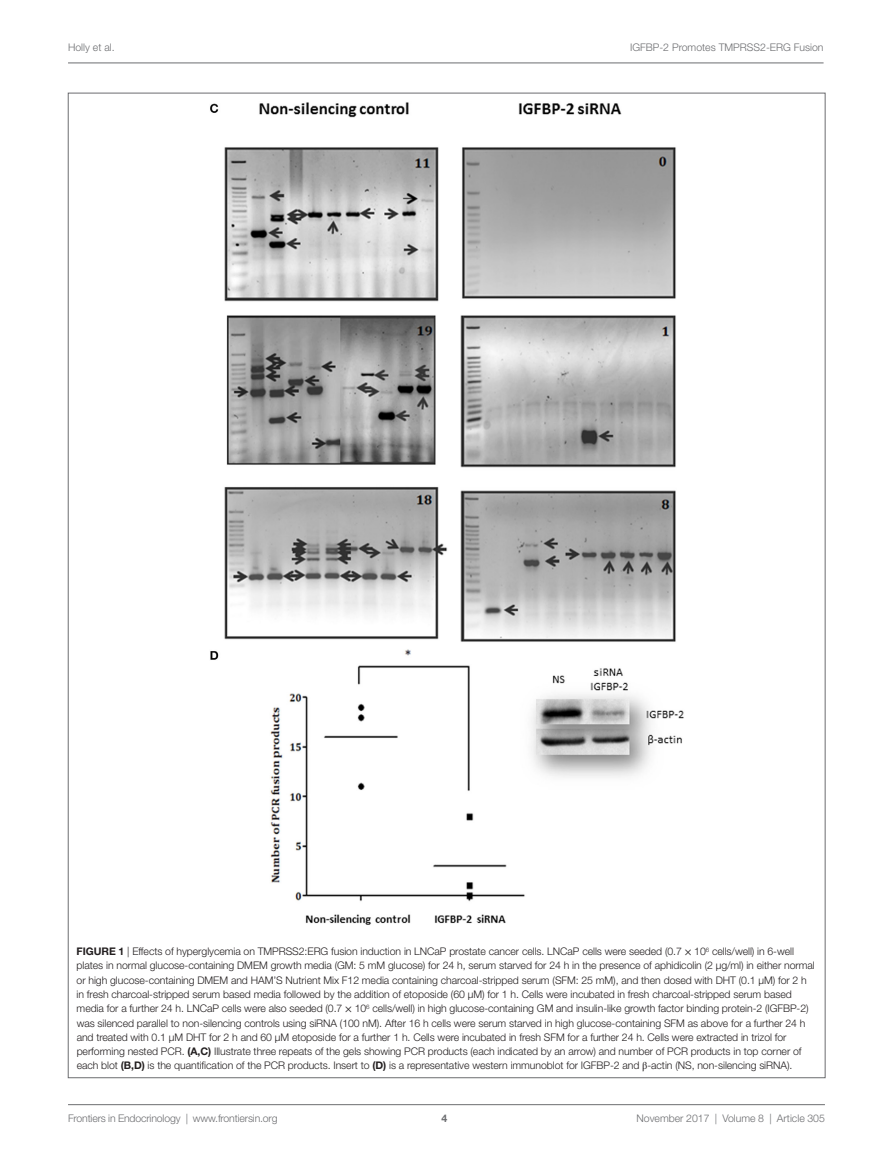
<style>
.page{position:relative;width:893px;height:1170px;background:#fff}
.page>*{position:absolute;margin:0;border:0;box-sizing:border-box;transform-origin:0 0}
.t1{font:300 10.5px/14.2px "Helvetica Neue LT Std";letter-spacing:-.005em;color:#231f20}
.t2{font:300 10.5px "Helvetica Neue LT Std";color:#6c6d70}
.t3{font:700 10.5px "Helvetica Neue LT Std";color:#6c6d70}
.s1{font-weight:700}
.s2{font-family:"STIX General";font-weight:400}
</style>
<div class="page">
<img style="left:210px;top:102px;width:474px;height:823px">
<hr style="left:68px;top:63px;width:756px;height:1px;background:#6c6d70">
<hr style="left:68px;top:1104px;width:757px;height:1px;background:#6c6d70">
<p class="t2" style="left:68px;top:41px;width:48px">Holly et al.</p>
<p class="t2" style="left:630px;top:41px;width:195px">IGFBP-2 Promotes TMPRSS2-ERG Fusion</p>
<p class="t1" style="left:77px;top:944px;width:740px"><span class="s1">FIG URE 1</span> | Effects of hyperglycemia on TMPRSS2:ERG fusion induction in LNCaP prostate cancer cells. LNCaP cells were seeded (0.7 <span class="s2">×</span> 10<sup>6</sup> cells/well) in 6-well plates in normal glucose-containing DMEM growth media (GM: 5 mM glucose) for 24 h, serum starved for 24 h in the presence of aphidicolin (2 µg/ml) in either normal or high glucose-containing DMEM and HAM’S Nutrient Mix F12 media containing charcoal-stripped serum (SFM: 25 mM), and then dosed with DHT (0.1 µM) for 2 h in fresh charcoal-stripped serum based media followed by the addition of etoposide (60 µM) for 1 h. Cells were incubated in fresh charcoal-stripped serum based media for a further 24 h. LNCaP cells were also seeded (0.7 <span class="s2">×</span> 10<sup>6</sup> cells/well) in high glucose-containing GM and insulin-like growth factor binding protein-2 (IGFBP-2) was silenced parallel to non-silencing controls using siRNA (100 nM). After 16 h cells were serum starved in high glucose-containing SFM as above for a further 24 h and treated with 0.1 µM DHT for 2 h and 60 µM etoposide for a further 1 h. Cells were incubated in fresh SFM for a further 24 h. Cells were extracted in trizol for performing nested PCR. <span class="s1">(A,C)</span> Illustrate three repeats of the gels showing PCR products (each indicated by an arrow) and number of PCR products in top corner of each blot <span class="s1">(B,D)</span> is the quantification of the PCR products. Insert to <span class="s1">(D)</span> is a representative western immunoblot for IGFBP-2 and <span class="s2">β</span>-actin (NS, non-silencing siRNA).</p>
<p class="t2" style="left:68px;top:1111px;width:211px">Frontiers in Endocrinology | www.frontiersin.org</p>
<p class="t2" style="left:636px;top:1111px;width:190px">November 2017 | Volume 8 | Article 305</p>
<p class="t3" style="left:441px;top:1111px;width:7px">4</p>
</div>
